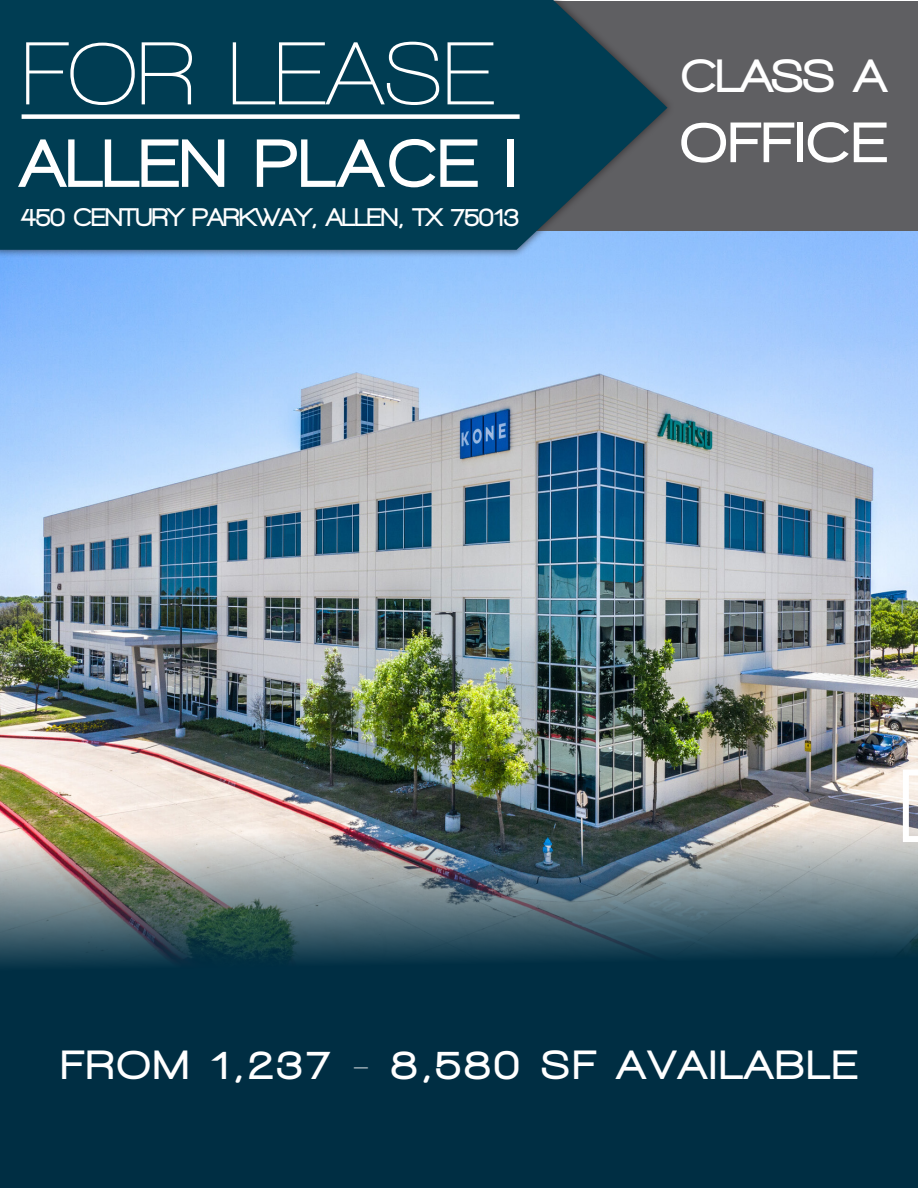
<style>
.page{position:relative;width:918px;height:1188px;background:#fff}
.page>*{position:absolute;margin:0;border:0;box-sizing:border-box;transform-origin:0 0}
.t1{font:600 91.5px "Walkway";color:#fff}
.t2{font:900 69.9px "Walkway";letter-spacing:.05em;color:#fff;scale:.94 1}
.t3{font:900 58.5px "Walkway";letter-spacing:.06em;color:#fff}
.t4{font:900 48px "Walkway";letter-spacing:.01em;color:#fff}
.t5{font:900 42px "Walkway";letter-spacing:.1em;color:#fff}
.t6{font:900 26.25px "Walkway";color:#fff;scale:.94 1}
</style>
<div class="page">
<div style="left:519px;top:1px;width:399px;height:255px;background:#5f5f62"></div>
<img style="left:0;top:231px;width:918px;height:575px">
<div style="left:0;top:0;width:675px;height:258px;background:#231f20;opacity:.75"></div>
<svg style="left:0;top:0;width:668px;height:250px;background:#0a4257"></svg>
<img style="left:0;top:806px;width:918px;height:382px">
<div style="left:22px;top:114px;width:498px;height:5px;background:#fff"></div>
<svg style="left:903px;top:769px;width:15px;height:73px"></svg>
<p class="t1" style="left:22px;top:24px;width:474px">FOR LEASE</p>
<p class="t2" style="left:22px;top:126px;width:526px">ALLEN PLACE I</p>
<p class="t6" style="left:22px;top:203px;width:530px">450 CENTURY PARKWAY, ALLEN, TX 75013</p>
<p class="t4" style="left:681px;top:50px;width:206px">CLASS A</p>
<p class="t3" style="left:681px;top:111px;width:206px">OFFICE</p>
<p class="t5" style="left:61px;top:1042px;width:797px">FROM 1,237 - 8,580 SF AVAILABLE</p>
</div>
